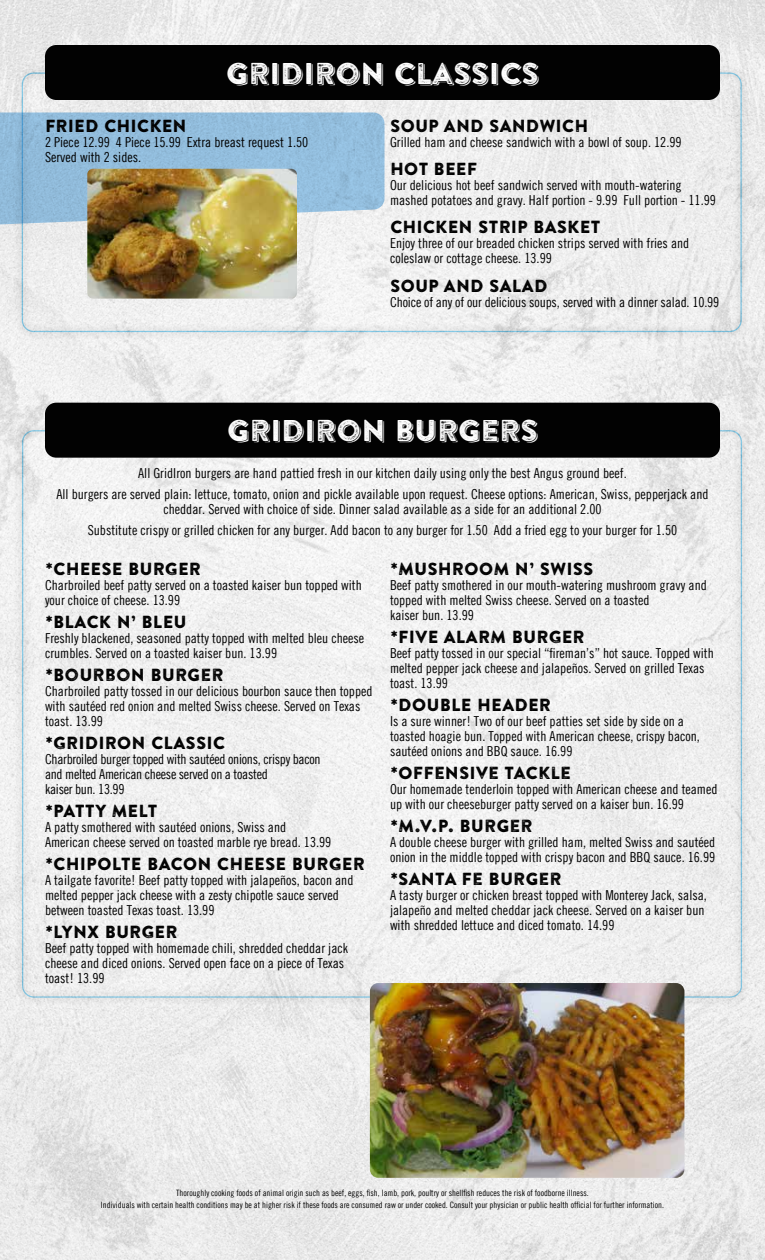
<style>
.page{position:relative;width:765px;height:1260px;background:#fff}
.page>*{position:absolute;margin:0;border:0;box-sizing:border-box;transform-origin:0 0}
.t1{font:30px "Brandon Printed Two Shadow";color:#fff}
.t2{font:17.5px "Brandon Printed One";color:#000}
.t3{font:13.75px/15px "Trade Gothic LT Cond Eighteen";color:#000}
.t4{font:13.75px/15px "Trade Gothic LT Cond Eighteen";letter-spacing:-.02em;color:#000}
.t5{font:8.75px/12.5px "Trade Gothic LT Cond Eighteen";color:#000;text-align:center}
</style>
<div class="page">
<img style="left:0;top:0;width:765px;height:1260px">
<div style="left:45px;top:45px;width:675px;height:55px;background:#020202;border-radius:11px"></div>
<div style="left:45px;top:403px;width:675px;height:55px;background:#020202;border-radius:11px"></div>
<img style="left:370px;top:983px;width:314px;height:195px">
<svg style="left:0;top:112px;width:385px;height:113px;background:#95bedc"></svg>
<img style="left:87px;top:169px;width:210px;height:130px">
<h1 class="t1" style="left:226px;top:54px;width:315px">GRIDIRON CLASSICS</h1>
<p class="t2" style="left:45px;top:115px;width:143px">FRIED CHICKEN</p>
<p class="t3" style="left:45px;top:135px;width:265px">2 Piece 12.99 4 Piece 15.99 Extra breast request 1.50<br>Served with 2 sides.</p>
<p class="t2" style="left:390px;top:115px;width:200px">SOUP AND SANDWICH</p>
<p class="t3" style="left:390px;top:135px;width:293px">Grilled ham and cheese sandwich with a bowl of soup. 12.99</p>
<p class="t2" style="left:390px;top:158px;width:89px">HOT BEEF</p>
<p class="t3" style="left:390px;top:178px;width:328px">Our delicious hot beef sandwich served with mouth-watering mashed potatoes and gravy. Half portion - 9.99 Full portion - 11.99</p>
<p class="t2" style="left:390px;top:216px;width:212px">CHICKEN STRIP BASKET</p>
<p class="t3" style="left:390px;top:236px;width:301px">Enjoy three of our breaded chicken strips served with fries and coleslaw or cottage cheese. 13.99</p>
<p class="t2" style="left:390px;top:274px;width:159px">SOUP AND SALAD</p>
<p class="t3" style="left:390px;top:294px;width:331px">Choice of any of our delicious soups, served with a dinner salad. 10.99</p>
<h1 class="t1" style="left:227px;top:412px;width:313px">GRIDIRON BURGERS</h1>
<p class="t3" style="left:56px;top:463px;width:654px;line-height:20.6px;text-align:center">All GridIron burgers are hand pattied fresh in our kitchen daily using only the best Angus ground beef.<br>All burgers are served plain: lettuce, tomato, onion and pickle available upon request. Cheese options: American, Swiss, pepperjack and</p>
<p class="t3" style="left:88px;top:499px;width:591px;line-height:20.6px;text-align:center">cheddar. Served with choice of side. Dinner salad available as a side for an additional 2.00<br>Substitute crispy or grilled chicken for any burger. Add bacon to any burger for 1.50 Add a fried egg to your burger for 1.50</p>
<p class="t2" style="left:45px;top:557px;width:158px">*CHEESE BURGER</p>
<p class="t3" style="left:45px;top:577px;width:318px">Charbroiled beef patty served on a toasted kaiser bun topped with your choice of cheese. 13.99</p>
<p class="t2" style="left:45px;top:611px;width:143px">*BLACK N’ BLEU</p>
<p class="t3" style="left:45px;top:630px;width:321px">Freshly blackened, seasoned patty topped with melted bleu cheese crumbles. Served on a toasted kaiser bun. 13.99</p>
<p class="t2" style="left:45px;top:664px;width:180px">*BOURBON BURGER</p>
<p class="t3" style="left:45px;top:683px;width:329px">Charbroiled patty tossed in our delicious bourbon sauce then topped with sautéed red onion and melted Swiss cheese. Served on Texas toast. 13.99</p>
<p class="t2" style="left:45px;top:732px;width:182px">*GRIDIRON CLASSIC</p>
<p class="t4" style="left:45px;top:752px;width:277px">Charbroiled burger topped with sautéed onions, crispy bacon and melted American cheese served on a toasted<br>kaiser bun. 13.99</p>
<p class="t2" style="left:45px;top:800px;width:114px">*PATTY MELT</p>
<p class="t3" style="left:45px;top:820px;width:288px">A patty smothered with sautéed onions, Swiss and<br>American cheese served on toasted marble rye bread. 13.99</p>
<p class="t2" style="left:45px;top:853px;width:321px">*CHIPOLTE BACON CHEESE BURGER</p>
<p class="t3" style="left:45px;top:873px;width:310px">A tailgate favorite! Beef patty topped with jalapeños, bacon and melted pepper jack cheese with a zesty chipotle sauce served between toasted Texas toast. 13.99</p>
<p class="t2" style="left:45px;top:921px;width:134px">*LYNX BURGER</p>
<p class="t3" style="left:45px;top:941px;width:305px">Beef patty topped with homemade chili, shredded cheddar jack cheese and diced onions. Served open face on a piece of Texas toast! 13.99</p>
<p class="t2" style="left:390px;top:557px;width:205px">*MUSHROOM N’ SWISS</p>
<p class="t3" style="left:390px;top:577px;width:318px">Beef patty smothered in our mouth-watering mushroom gravy and topped with melted Swiss cheese. Served on a toasted<br>kaiser bun. 13.99</p>
<p class="t2" style="left:390px;top:626px;width:196px">*FIVE ALARM BURGER</p>
<p class="t3" style="left:390px;top:645px;width:325px">Beef patty tossed in our special “fireman’s” hot sauce. Topped with melted pepper jack cheese and jalapeños. Served on grilled Texas toast. 13.99</p>
<p class="t2" style="left:390px;top:694px;width:163px">*DOUBLE HEADER</p>
<p class="t3" style="left:390px;top:713px;width:312px">Is a sure winner! Two of our beef patties set side by side on a toasted hoagie bun. Topped with American cheese, crispy bacon, sautéed onions and BBQ sauce. 16.99</p>
<p class="t2" style="left:390px;top:762px;width:183px">*OFFENSIVE TACKLE</p>
<p class="t3" style="left:390px;top:782px;width:329px">Our homemade tenderloin topped with American cheese and teamed up with our cheeseburger patty served on a kaiser bun. 16.99</p>
<p class="t2" style="left:390px;top:815px;width:144px">*M.V.P. BURGER</p>
<p class="t3" style="left:390px;top:835px;width:327px">A double cheese burger with grilled ham, melted Swiss and sautéed onion in the middle topped with crispy bacon and BBQ sauce. 16.99</p>
<p class="t2" style="left:390px;top:868px;width:173px">*SANTA FE BURGER</p>
<p class="t3" style="left:390px;top:888px;width:318px">A tasty burger or chicken breast topped with Monterey Jack, salsa, jalapeño and melted cheddar jack cheese. Served on a kaiser bun with shredded lettuce and diced tomato. 14.99</p>
<p class="t5" style="left:101px;top:1186px;width:565px">Thoroughly cooking foods of animal origin such as beef, eggs, fish, lamb, pork, poultry or shellfish reduces the risk of foodborne illness.<br>Individuals with certain health conditions may be at higher risk if these foods are consumed raw or under cooked. Consult your physician or public health official for further information.</p>
</div>
